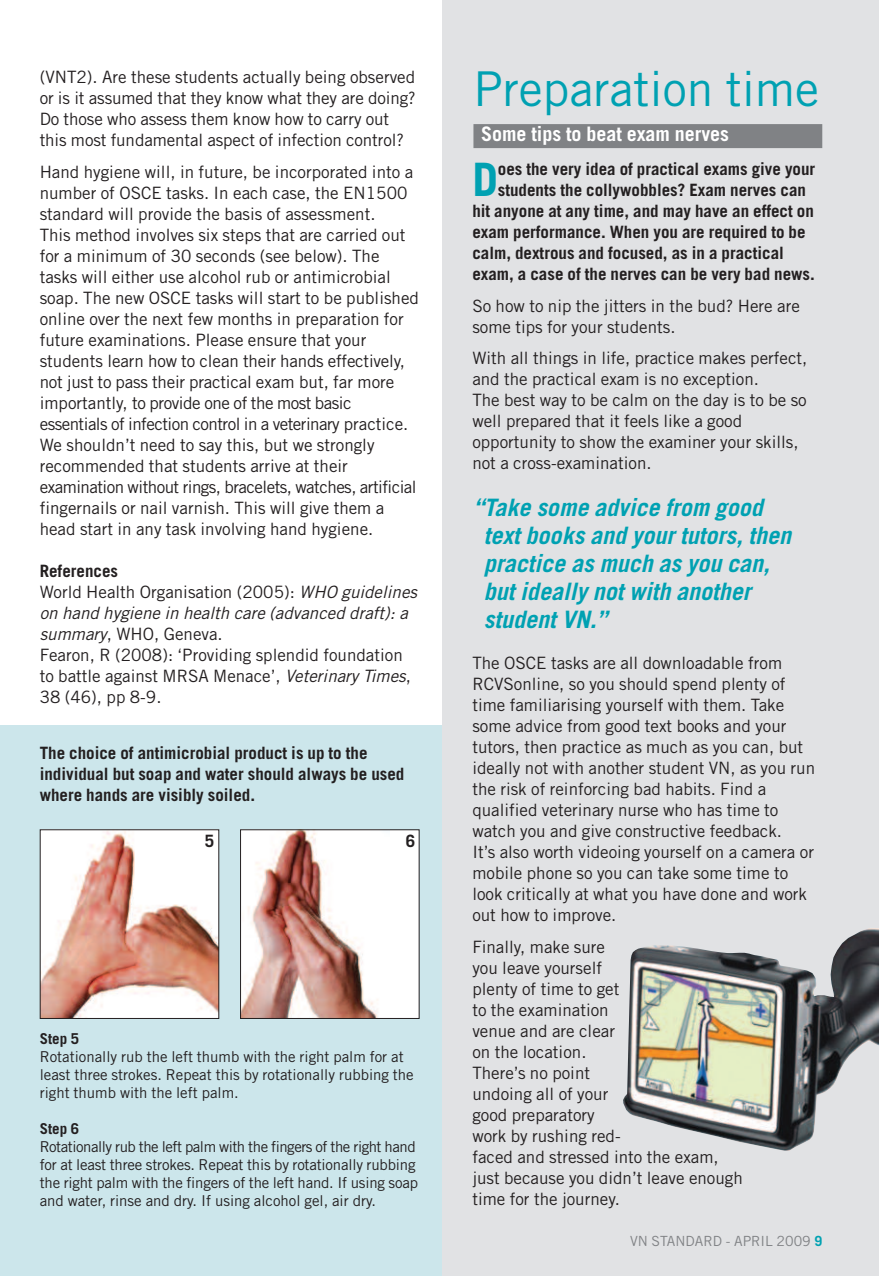
<style>
.page{position:relative;width:879px;height:1276px;background:#fff}
.page>*{position:absolute;margin:0;border:0;box-sizing:border-box;transform-origin:0 0}
.t1{font:48px "Trade Gothic";color:#00a1b2}
.t2{font:700 46px "Trade Gothic";color:#00a1b2}
.t3{font:italic 700 24px/28px "Trade Gothic";color:#00a1b2}
.t4{font:700 20px "Trade Gothic";color:#fff}
.t5{font:17px/21px "Trade Gothic";color:#231f20}
.t6{font:700 17px/21px "Trade Gothic";color:#231f20}
.t7{font:15px/18px "Trade Gothic";color:#231f20}
.t8{font:700 15px "Trade Gothic";color:#231f20}
.t9{font:14px "Trade Gothic";color:#808285}
.s1{font-weight:700}
.s2{font-style:italic}
.s3{font-weight:700;color:#00a1b2}
</style>
<div class="page">
<div style="left:0;top:726px;width:442px;height:550px;background:#cce6eb"></div>
<div style="left:442px;top:0;width:437px;height:1276px;background:#e1e2e4"></div>
<div style="left:473px;top:124px;width:349px;height:24px;background:#808285"></div>
<img style="left:42px;top:831px;width:175px;height:186px">
<div style="left:40px;top:829px;width:179px;height:190px;border:1px solid #231f20"></div>
<div style="left:240px;top:830px;width:179px;height:188px;background:#fff"></div>
<img style="left:242px;top:831px;width:136px;height:186px">
<div style="left:240px;top:829px;width:180px;height:190px;border:1px solid #231f20"></div>
<img style="left:623px;top:928px;width:256px;height:222px">
<p class="t5" style="left:40px;top:68px;width:377px">(VNT2). Are these students actually being observed or is it assumed that they know what they are doing?<br>Do those who assess them know how to carry out this most fundamental aspect of infection control?</p>
<p class="t5" style="left:40px;top:163px;width:381px">Hand hygiene will, in future, be incorporated into a number of OSCE tasks. In each case, the EN1500 standard will provide the basis of assessment.<br>This method involves six steps that are carried out for a minimum of 30 seconds (see below). The tasks will either use alcohol rub or antimicrobial soap. The new OSCE tasks will start to be published online over the next few months in preparation for future examinations. Please ensure that your students learn how to clean their hands effectively, not just to pass their practical exam but, far more importantly, to provide one of the most basic essentials of infection control in a veterinary practice.<br>We shouldn’t need to say this, but we strongly recommended that students arrive at their examination without rings, bracelets, watches, artificial fingernails or nail varnish. This will give them a head start in any task involving hand hygiene.</p>
<p class="t5" style="left:40px;top:562px;width:379px"><span class="s1">References<br></span>World Health Organisation (2005): <span class="s2">WHO guidelines on hand hygiene in health care (advanced draft): a summary</span>, WHO, Geneva.<br>Fearon, R (2008): ‘Providing splendid foundation to battle against MRSA Menace’, <span class="s2">Veterinary Times</span>, 38 (46), pp 8-9.</p>
<p class="t6" style="left:40px;top:743px;width:366px">The choice of antimicrobial product is up to the individual but soap and water should always be used where hands are visibly soiled.</p>
<p class="t6" style="left:205px;top:832px;width:11px">5</p>
<p class="t6" style="left:406px;top:832px;width:11px">6</p>
<p class="t8" style="left:40px;top:1033px;width:41px">Step 5</p>
<p class="t7" style="left:40px;top:1049px;width:376px">Rotationally rub the left thumb with the right palm for at least three strokes. Repeat this by rotationally rubbing the right thumb with the left palm.</p>
<p class="t8" style="left:40px;top:1123px;width:41px">Step 6</p>
<p class="t7" style="left:40px;top:1139px;width:380px">Rotationally rub the left palm with the fingers of the right hand for at least three strokes. Repeat this by rotationally rubbing the right palm with the fingers of the left hand. If using soap and water, rinse and dry. If using alcohol gel, air dry.</p>
<h1 class="t1" style="left:473px;top:71px;width:347px">Preparation time</h1>
<p class="t4" style="left:481px;top:127px;width:250px">Some tips to beat exam nerves</p>
<h2 class="t2" style="left:472px;top:162px;width:27px">D</h2>
<p class="t6" style="left:498px;top:160px;width:319px">oes the very idea of practical exams give your</p>
<p class="t6" style="left:498px;top:181px;width:310px">students the collywobbles? Exam nerves can</p>
<p class="t6" style="left:472px;top:202px;width:343px">hit anyone at any time, and may have an effect on</p>
<p class="t6" style="left:472px;top:223px;width:335px">exam performance. When you are required to be</p>
<p class="t6" style="left:472px;top:244px;width:313px">calm, dextrous and focused, as in a practical</p>
<p class="t6" style="left:472px;top:265px;width:344px">exam, a case of the nerves can be very bad news.</p>
<p class="t5" style="left:472px;top:296px;width:329px">So how to nip the jitters in the bud? Here are some tips for your students.</p>
<p class="t5" style="left:472px;top:349px;width:336px">With all things in life, practice makes perfect, and the practical exam is no exception.<br>The best way to be calm on the day is to be so well prepared that it feels like a good opportunity to show the examiner your skills, not a cross-examination.</p>
<h3 class="t3" style="left:484px;top:496px;width:309px;text-indent:-10px">“Take some advice from good text books and your tutors, then practice as much as you can, but ideally not with another student VN.”</h3>
<p class="t5" style="left:472px;top:654px;width:344px">The OSCE tasks are all downloadable from RCVSonline, so you should spend plenty of time familiarising yourself with them. Take some advice from good text books and your tutors, then practice as much as you can, but ideally not with another student VN, as you run the risk of reinforcing bad habits. Find a qualified veterinary nurse who has time to watch you and give constructive feedback.<br>It’s also worth videoing yourself on a camera or mobile phone so you can take some time to look critically at what you have done and work out how to improve.</p>
<p class="t5" style="left:472px;top:938px;width:272px">Finally, make sure<br>you leave yourself<br>plenty of time to get<br>to the examination<br>venue and are clear<br>on the location.<br>There’s no point<br>undoing all of your<br>good preparatory<br>work by rushing red-<br>faced and stressed into the exam, just because you didn’t leave enough time for the journey.</p>
<p class="t9" style="left:630px;top:1236px;width:194px">VN STANDARD - APRIL 2009 <span class="s3">9</span></p>
</div>
